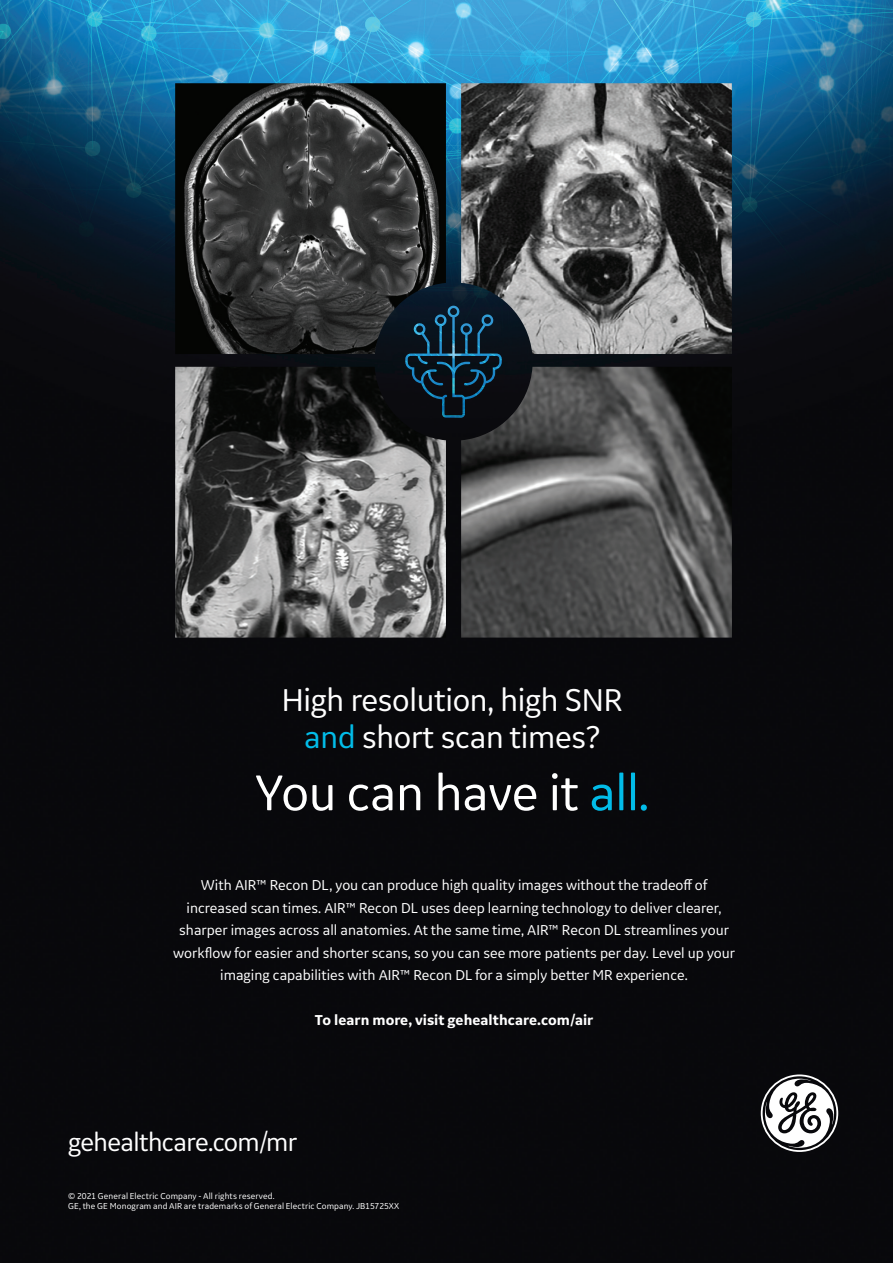
<style>
.page{position:relative;width:893px;height:1263px;background:#fff}
.page>*{position:absolute;margin:0;border:0;box-sizing:border-box;transform-origin:0 0}
.t1{font:52.5px "GE Inspira Sans";letter-spacing:-.01em;color:#fff}
.t2{font:33px/37.5px "GE Inspira Sans";letter-spacing:-.01em;color:#fff;text-align:center}
.t3{font:27px "GE Inspira Sans";letter-spacing:-.025em;color:#fff}
.t4{font:15px/22.5px "GE Inspira Sans";color:#fff;text-align:center}
.t5{font:700 15px "GE Inspira Sans";color:#fff}
.t6{font:9px/10.5px "GE Inspira Sans";letter-spacing:.01em;color:#fff}
.s1{color:#02bce8}
</style>
<div class="page">
<img style="left:0;top:0;width:893px;height:1263px">
<svg style="left:761px;top:1074px;width:77px;height:78px"></svg>
<img style="left:175px;top:83px;width:271px;height:271px">
<img style="left:461px;top:83px;width:271px;height:271px">
<img style="left:175px;top:367px;width:271px;height:271px">
<img style="left:461px;top:367px;width:271px;height:271px">
<img style="left:405px;top:306px;width:97px;height:112px">
<p class="t2" style="left:282px;top:680px;width:342px">High resolution, high SNR <span class="s1">and</span> short scan times?</p>
<p class="t1" style="left:255px;top:760px;width:395px">You can have it <span class="s1">all.</span></p>
<p class="t4" style="left:173px;top:873px;width:563px">With AIR™ Recon DL, you can produce high quality images without the tradeoff of increased scan times. AIR™ Recon DL uses deep learning technology to deliver clearer, sharper images across all anatomies. At the same time, AIR™ Recon DL streamlines your workflow for easier and shorter scans, so you can see more patients per day. Level up your imaging capabilities with AIR™ Recon DL for a simply better MR experience.</p>
<p class="t5" style="left:315px;top:1011px;width:280px">To learn more, visit gehealthcare.com/air</p>
<p class="t3" style="left:68px;top:1125px;width:230px">gehealthcare.com/mr</p>
<p class="t6" style="left:68px;top:1190px;width:333px">© 2021 General Electric Company - All rights reserved.<br>GE, the GE Monogram and AIR are trademarks of General Electric Company. JB15725XX</p>
</div>
